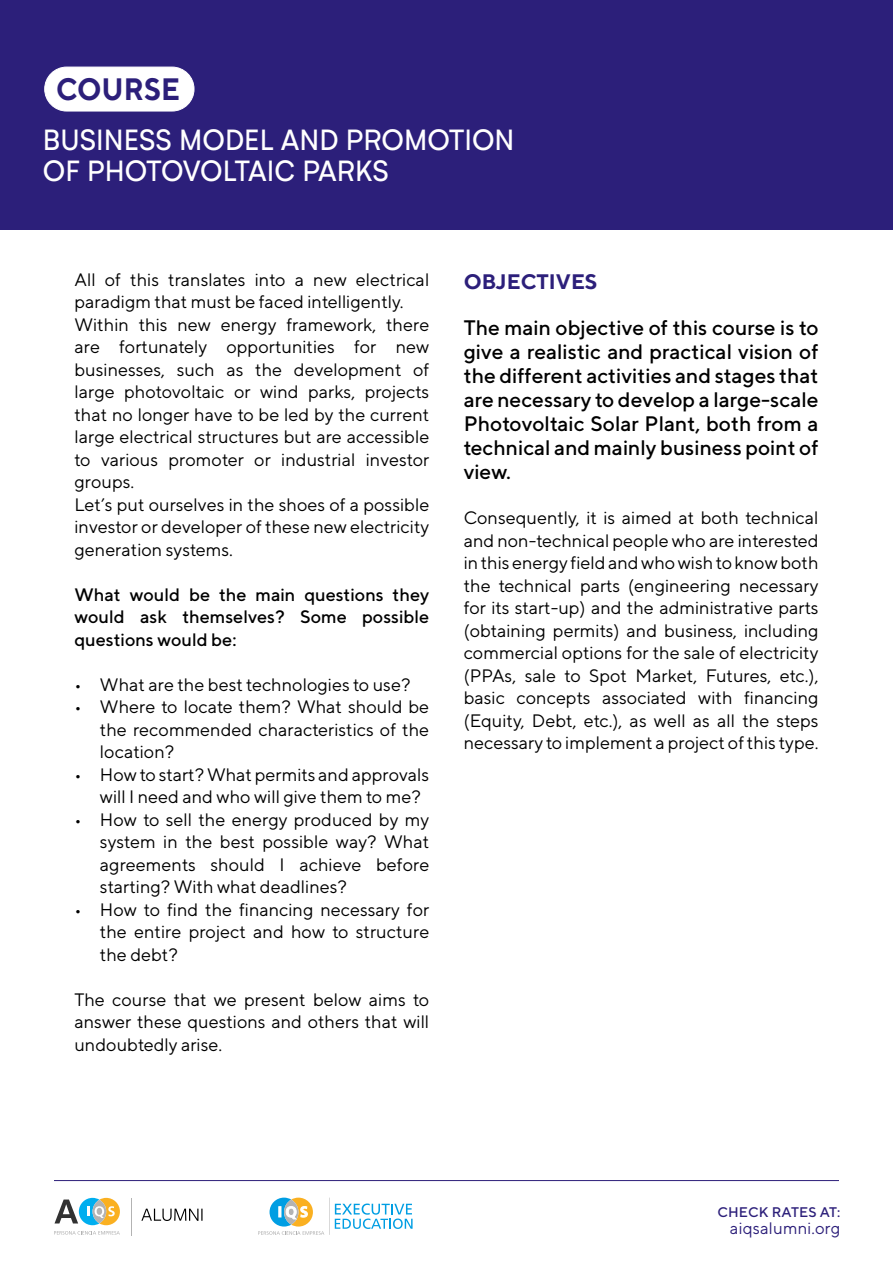
<style>
.page{position:relative;width:893px;height:1263px;background:#fff}
.page>*{position:absolute;margin:0;border:0;box-sizing:border-box;transform-origin:0 0}
.t1{font:700 30.9px "TT Norms";color:#2c1f7a;scale:.92 1}
.t2{font:28.8px/31.3px "Neutrif Studio";color:#fff;scale:.96 1}
.t3{font:500 21px/24px "TT Norms";color:#000;text-align:justify}
.t4{font:700 21px "TT Norms";color:#2c1f7a}
.t5{font:18px/22.5px "TT Norms";color:#000;text-align:justify}
.t6{font:500 18px/22.5px "TT Norms";color:#000;text-align:justify}
.t7{font:16.65px "TT Norms";letter-spacing:.01em;color:#2c1f7a}
.t8{font:500 13.95px "TT Norms";letter-spacing:.01em;color:#2c1f7a}
</style>
<div class="page">
<div style="left:0;top:0;width:893px;height:230px;background:#2c1f7a"></div>
<div style="left:45px;top:67px;width:149px;height:44px;background:#fff;border-radius:22px"></div>
<div style="left:44px;top:67px;width:150px;height:44px;border:1px solid #fff;border-radius:22px"></div>
<svg style="left:258px;top:1197px;width:155px;height:38px"></svg>
<svg style="left:54px;top:1231px;width:66px;height:4px"></svg>
<svg style="left:55px;top:1198px;width:65px;height:27px"></svg>
<svg style="left:141px;top:1208px;width:62px;height:13px"></svg>
<hr style="left:131px;top:1197px;width:1px;height:38px;background:#b3b3b3">
<hr style="left:54px;top:1180px;width:785px;height:1px;background:#2c1f7a">
<h1 class="t1" style="left:56px;top:70px;width:136px">COURSE</h1>
<h2 class="t2" style="left:43px;top:124px;width:493px">BUSINESS MODEL AND PROMOTION<br>OF PHOTOVOLTAIC PARKS</h2>
<p class="t5" style="left:74px;top:268px;width:356px;text-align:left">All of this translates into a new electrical paradigm that must be faced intelligently.<br>Within this new energy framework, there are fortunately opportunities for new businesses, such as the development of large photovoltaic or wind parks, projects that no longer have to be led by the current large electrical structures but are accessible to various promoter or industrial investor groups.<br>Let’s put ourselves in the shoes of a possible investor or developer of these new electricity generation systems.</p>
<p class="t6" style="left:74px;top:583px;width:356px">What would be the main questions they would ask themselves? Some possible questions would be:</p>
<p class="t5" style="left:74px;top:673px;width:337px">• What are the best technologies to use?</p>
<p class="t5" style="left:100px;top:695px;width:331px;text-indent:-26px">• Where to locate them? What should be the recommended characteristics of the location?</p>
<p class="t5" style="left:100px;top:763px;width:331px;text-indent:-26px">• How to start? What permits and approvals will I need and who will give them to me?</p>
<p class="t5" style="left:100px;top:808px;width:331px;text-indent:-26px">• How to sell the energy produced by my system in the best possible way? What agreements should I achieve before starting? With what deadlines?</p>
<p class="t5" style="left:100px;top:898px;width:331px;text-indent:-26px">• How to find the financing necessary for the entire project and how to structure the debt?</p>
<p class="t5" style="left:74px;top:988px;width:356px">The course that we present below aims to answer these questions and others that will undoubtedly arise.</p>
<p class="t4" style="left:464px;top:268px;width:135px">OBJECTIVES</p>
<p class="t3" style="left:464px;top:315px;width:356px">The main objective of this course is to give a realistic and practical vision of the different activities and stages that are necessary to develop a large-scale Photovoltaic Solar Plant, both from a technical and mainly business point of view.</p>
<p class="t5" style="left:464px;top:506px;width:356px">Consequently, it is aimed at both technical and non-technical people who are interested in this energy field and who wish to know both the technical parts (engineering necessary for its start-up) and the administrative parts (obtaining permits) and business, including commercial options for the sale of electricity (PPAs, sale to Spot Market, Futures, etc.), basic concepts associated with financing (Equity, Debt, etc.), as well as all the steps necessary to implement a project of this type.</p>
<p class="t8" style="left:717px;top:1203px;width:125px">CHECK RATES AT:</p>
<p class="t7" style="left:730px;top:1218px;width:112px">aiqsalumni.org</p>
</div>
